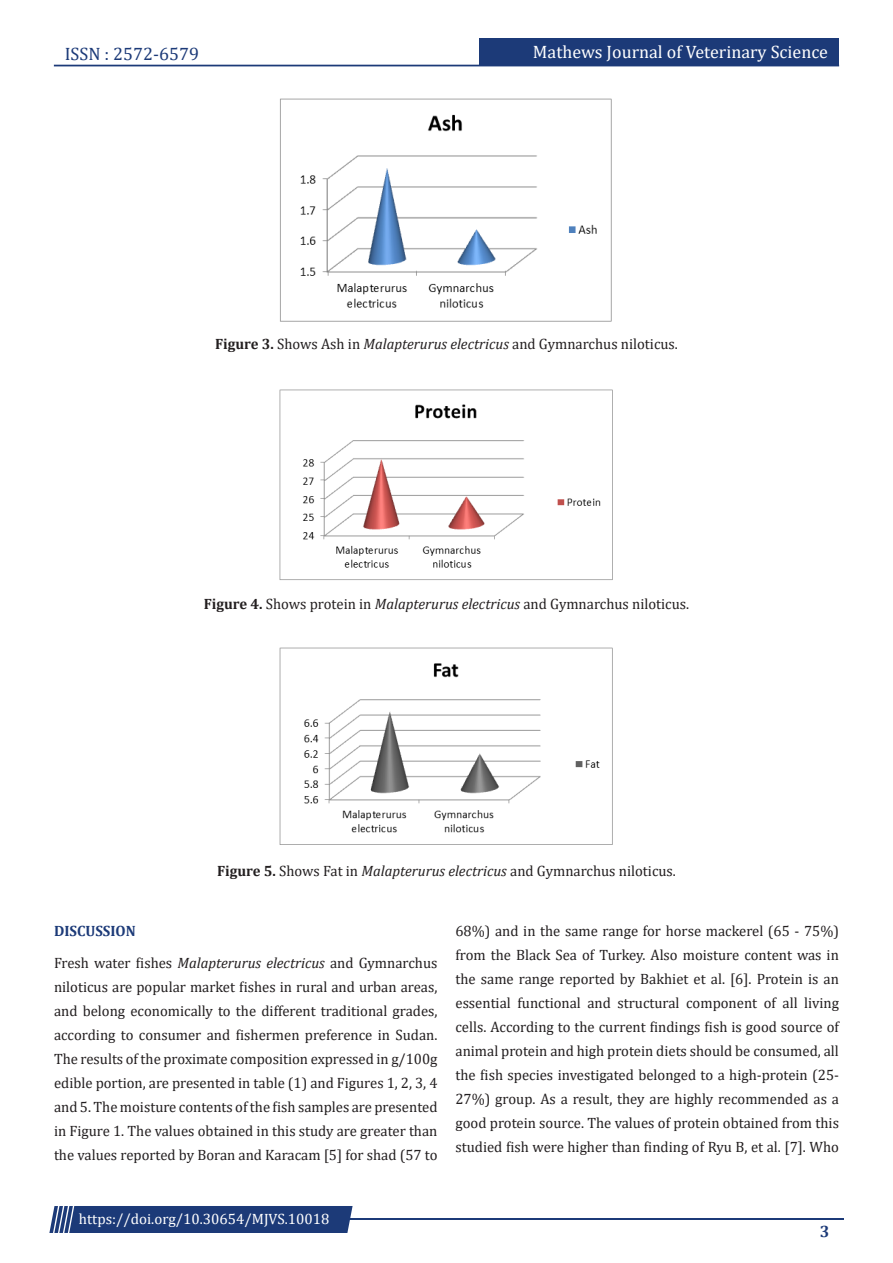
<style>
.page{position:relative;width:893px;height:1263px;background:#fff}
.page>*{position:absolute;margin:0;border:0;box-sizing:border-box;transform-origin:0 0}
.t1{font:18px "Cambria";color:#fff}
.t2{font:18px "Cambria";color:#1c3a78}
.t3{font:700 16.5px "Cambria";color:#1c3a78}
.t4{font:15px/24px "Cambria";color:#231f20;text-align:justify}
.t5{font:15px "Cambria";color:#fff}
.t6{font:700 15px "Cambria";color:#1c3a78}
.s1{font-weight:700}
.s2{font-style:italic}
</style>
<div class="page">
<div style="left:54px;top:65px;width:785px;height:1px;border:1px solid #1c3a78"></div>
<div style="left:479px;top:39px;width:360px;height:27px;background:#1c3a78"></div>
<hr style="left:310px;top:1219px;width:534px;height:1px;background:#1c3a78">
<div style="left:49px;top:1206px;width:304px;height:27px;background:#1c3a78"></div>
<img style="left:280px;top:98px;width:332px;height:224px">
<img style="left:279px;top:389px;width:334px;height:191px">
<img style="left:279px;top:647px;width:334px;height:198px">
<p class="t2" style="left:65px;top:43px;width:136px">ISSN : 2572-6579</p>
<p class="t1" style="left:533px;top:41px;width:297px">Mathews Journal of Veterinary Science</p>
<p class="t4" style="left:215px;top:332px;width:464px"><span class="s1">Figure 3.</span> Shows Ash in <span class="s2">Malapterurus electricus</span> and Gymnarchus niloticus.</p>
<p class="t4" style="left:204px;top:592px;width:487px"><span class="s1">Figure 4.</span> Shows protein in <span class="s2">Malapterurus electricus</span> and Gymnarchus niloticus.</p>
<p class="t4" style="left:217px;top:859px;width:460px"><span class="s1">Figure 5.</span> Shows Fat in <span class="s2">Malapterurus electricus</span> and Gymnarchus niloticus.</p>
<p class="t6" style="left:54px;top:920px;width:83px">DISCUSSION</p>
<p class="t4" style="left:54px;top:950px;width:385px">Fresh water fishes <span class="s2">Malapterurus electricus</span> and Gymnarchus niloticus are popular market fishes in rural and urban areas, and belong economically to the different traditional grades, according to consumer and fishermen preference in Sudan.<br>The results of the proximate composition expressed in g/100g edible portion, are presented in table (1) and Figures 1, 2, 3, 4 and 5. The moisture contents of the fish samples are presented in Figure 1. The values obtained in this study are greater than the values reported by Boran and Karacam [5] for shad (57 to</p>
<p class="t4" style="left:455px;top:919px;width:385px">68%) and in the same range for horse mackerel (65 - 75%) from the Black Sea of Turkey. Also moisture content was in the same range reported by Bakhiet et al. [6]. Protein is an essential functional and structural component of all living cells. According to the current findings fish is good source of animal protein and high protein diets should be consumed, all the fish species investigated belonged to a high-protein (25- 27%) group. As a result, they are highly recommended as a good protein source. The values of protein obtained from this studied fish were higher than finding of Ryu B, et al. [7]. Who</p>
<p class="t5" style="left:79px;top:1210px;width:252px">https://doi.org/10.30654/MJVS.10018</p>
<p class="t3" style="left:820px;top:1220px;width:11px">3</p>
</div>
